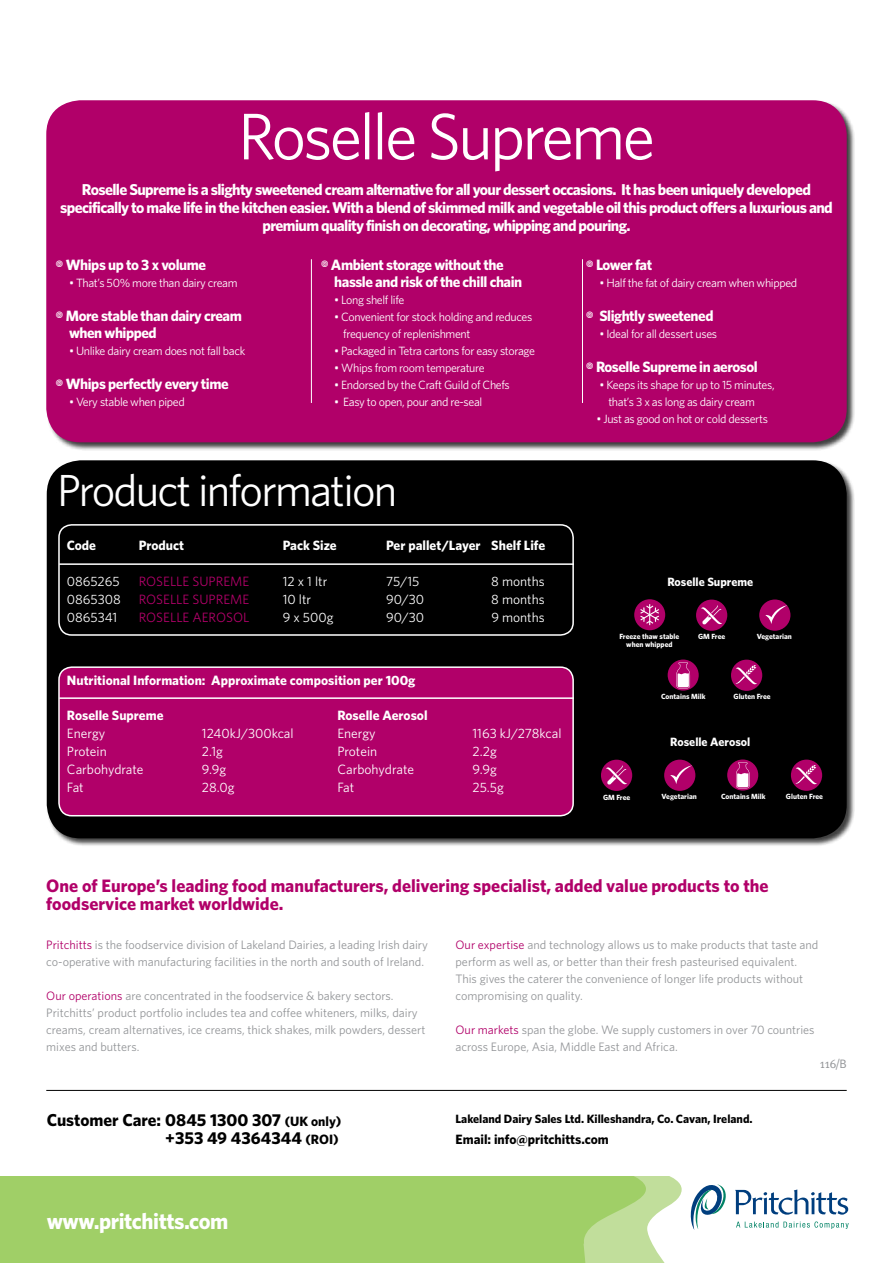
<style>
.page{position:relative;width:893px;height:1263px;background:#fff}
.page>*{position:absolute;margin:0;border:0;box-sizing:border-box;transform-origin:0 0}
.t1{font:66px "Whitney";letter-spacing:-.04em;color:#fff}
.t2{font:45px "Whitney";letter-spacing:-.04em;color:#fff}
.t3{font:700 22.5px "Whitney";letter-spacing:-.02em;color:#fff}
.t4{font:700 18px/18px "Whitney";color:#b10069}
.t5{font:700 17.25px/18px "Whitney";color:#000;text-align:right}
.t6{font:700 15.75px/18px "Whitney";letter-spacing:-.04em;color:#fff;text-align:center}
.t7{font:700 15px/17px "Whitney";letter-spacing:-.03em;color:#fff}
.t8{font:13.5px "Whitney";color:#fff}
.t9{font:700 13.5px "Whitney";color:#fff}
.t10{font:13.5px "Whitney";color:#b10069}
.t11{font:700 13.5px "Whitney";color:#000}
.t12{font:12.15px/17px "Whitney";color:#939598}
.t13{font:12.15px "Meta";color:#939598}
.t14{font:12px/17px "Whitney";letter-spacing:-.03em;color:#fff}
.t15{font:700 12px "Whitney";color:#000}
.t16{font:700 12px "Whitney";color:#fff}
.t17{font:700 7.5px/7.5px "Whitney";color:#fff;text-align:center}
.s1{color:#b10069}
.s2{font-size:13.5px}
</style>
<div class="page">
<hr style="left:46px;top:1090px;width:801px;height:1px;background:#000">
<div style="left:46px;top:100px;width:809px;height:351px;background:#000;opacity:.75"></div>
<div style="left:46px;top:100px;width:801px;height:342px;background:#b10069;border-radius:34px"></div>
<hr style="left:311px;top:259px;width:1px;height:144px;background:#fff">
<hr style="left:582px;top:259px;width:1px;height:144px;background:#fff">
<div style="left:46px;top:460px;width:809px;height:387px;background:#000;opacity:.75"></div>
<div style="left:47px;top:460px;width:800px;height:378px;background:#000;border-radius:34px"></div>
<div style="left:58px;top:524px;width:516px;height:112px;border:2px solid #fff;border-radius:13px"></div>
<div style="left:59px;top:667px;width:514px;height:149px;background:#b10069;border-radius:13px"></div>
<div style="left:58px;top:666px;width:516px;height:150px;border:2px solid #fff;border-radius:13px"></div>
<hr style="left:59px;top:563px;width:515px;height:2px;background:#fff">
<hr style="left:59px;top:697px;width:515px;height:2px;background:#fff">
<div style="left:696px;top:600px;width:31px;height:31px;background:#b10069;border-radius:50%"></div>
<svg style="left:701px;top:605px;width:21px;height:20px"></svg>
<div style="left:759px;top:599px;width:31px;height:32px;background:#b10069;border-radius:50%"></div>
<svg style="left:765px;top:605px;width:22px;height:19px"></svg>
<div style="left:668px;top:659px;width:31px;height:32px;background:#b10069;border-radius:50%"></div>
<svg style="left:676px;top:662px;width:14px;height:26px"></svg>
<div style="left:731px;top:660px;width:31px;height:31px;background:#b10069;border-radius:50%"></div>
<svg style="left:735px;top:665px;width:22px;height:20px"></svg>
<div style="left:634px;top:599px;width:31px;height:31px;background:#b10069;border-radius:50%"></div>
<svg style="left:640px;top:604px;width:19px;height:21px"></svg>
<div style="left:601px;top:760px;width:31px;height:31px;background:#b10069;border-radius:50%"></div>
<svg style="left:606px;top:765px;width:21px;height:20px"></svg>
<div style="left:664px;top:760px;width:31px;height:31px;background:#b10069;border-radius:50%"></div>
<svg style="left:670px;top:765px;width:22px;height:19px"></svg>
<div style="left:727px;top:759px;width:31px;height:31px;background:#b10069;border-radius:50%"></div>
<svg style="left:736px;top:762px;width:14px;height:26px"></svg>
<div style="left:791px;top:760px;width:31px;height:31px;background:#b10069;border-radius:50%"></div>
<svg style="left:795px;top:764px;width:22px;height:21px"></svg>
<svg style="left:0;top:1177px;width:682px;height:86px;background:#a5d16f"></svg>
<svg style="left:735px;top:1189px;width:113px;height:25px"></svg>
<svg style="left:690px;top:1184px;width:36px;height:46px"></svg>
<svg style="left:736px;top:1221px;width:113px;height:8px"></svg>
<h1 class="t1" style="left:238px;top:97px;width:419px">Roselle Supreme</h1>
<p class="t6" style="left:60px;top:180px;width:774px">Roselle Supreme is a slighty sweetened cream alternative for all your dessert occasions. It has been uniquely developed specifically to make life in the kitchen easier. With a blend of skimmed milk and vegetable oil this product offers a luxurious and premium quality finish on decorating, whipping and pouring.</p>
<p class="t7" style="left:66px;top:256px;width:142px">Whips up to 3 x volume</p>
<p class="t14" style="left:69px;top:274px;width:170px">• That’s 50% more than dairy cream</p>
<p class="t7" style="left:66px;top:307px;width:178px">More stable than dairy cream when whipped</p>
<p class="t14" style="left:69px;top:342px;width:178px">• Unlike dairy cream does not fall back</p>
<p class="t7" style="left:66px;top:375px;width:164px">Whips perfectly every time</p>
<p class="t14" style="left:69px;top:394px;width:117px">• Very stable when piped</p>
<p class="t7" style="left:331px;top:256px;width:193px">Ambient storage without the hassle and risk of the chill chain</p>
<p class="t14" style="left:334px;top:291px;width:72px">• Long shelf life</p>
<p class="t14" style="left:343px;top:308px;width:191px;text-indent:-9px">• Convenient for stock holding and reduces frequency of replenishment</p>
<p class="t14" style="left:334px;top:342px;width:202px">• Packaged in Tetra cartons for easy storage</p>
<p class="t14" style="left:334px;top:359px;width:152px">• Whips from room temperature</p>
<p class="t14" style="left:334px;top:376px;width:177px">• Endorsed by the Craft Guild of Chefs</p>
<p class="t14" style="left:334px;top:393px;width:150px">• Easy to open, pour and re-seal</p>
<h2 class="t2" style="left:57px;top:464px;width:342px">Product information</h2>
<p class="t9" style="left:67px;top:537px;width:31px">Code</p>
<p class="t9" style="left:139px;top:537px;width:47px">Product</p>
<p class="t9" style="left:283px;top:537px;width:55px">Pack Size</p>
<p class="t9" style="left:386px;top:537px;width:160px">Per pallet/Layer Shelf Life</p>
<p class="t8" style="left:67px;top:574px;width:54px">0865265</p>
<p class="t10" style="left:139px;top:574px;width:32px">roselle</p>
<p class="t10" style="left:192px;top:574px;width:56px">supreme</p>
<p class="t8" style="left:283px;top:574px;width:46px">12 x 1 ltr</p>
<p class="t8" style="left:386px;top:574px;width:35px">75/15</p>
<p class="t8" style="left:491px;top:574px;width:55px">8 months</p>
<p class="t8" style="left:67px;top:592px;width:55px">0865308</p>
<p class="t10" style="left:139px;top:592px;width:32px">roselle</p>
<p class="t10" style="left:192px;top:592px;width:56px">supreme</p>
<p class="t8" style="left:283px;top:592px;width:30px">10 ltr</p>
<p class="t8" style="left:386px;top:592px;width:39px">90/30</p>
<p class="t8" style="left:491px;top:592px;width:55px">8 months</p>
<p class="t8" style="left:67px;top:610px;width:52px">0865341</p>
<p class="t10" style="left:139px;top:610px;width:8px">roselle</p>
<p class="t10" style="left:192px;top:610px;width:9px">aerosol</p>
<p class="t8" style="left:283px;top:610px;width:52px">9 x 500g</p>
<p class="t8" style="left:386px;top:610px;width:39px">90/30</p>
<p class="t8" style="left:491px;top:610px;width:55px">9 months</p>
<p class="t9" style="left:67px;top:672px;width:350px">Nutritional Information: Approximate composition per 100g</p>
<p class="t9" style="left:67px;top:707px;width:98px">Roselle Supreme</p>
<p class="t8" style="left:67px;top:725px;width:40px">Energy</p>
<p class="t8" style="left:202px;top:725px;width:93px">1240kJ/300kcal</p>
<p class="t8" style="left:67px;top:743px;width:41px">Protein</p>
<p class="t8" style="left:202px;top:743px;width:23px">2.1g</p>
<p class="t8" style="left:67px;top:761px;width:78px">Carbohydrate</p>
<p class="t8" style="left:202px;top:761px;width:26px">9.9g</p>
<p class="t8" style="left:67px;top:779px;width:18px">Fat</p>
<p class="t8" style="left:202px;top:779px;width:34px">28.0g</p>
<p class="t9" style="left:337px;top:707px;width:92px">Roselle Aerosol</p>
<p class="t8" style="left:337px;top:725px;width:40px">Energy</p>
<p class="t8" style="left:472px;top:725px;width:91px">1163 kJ/278kcal</p>
<p class="t8" style="left:337px;top:743px;width:41px">Protein</p>
<p class="t8" style="left:472px;top:743px;width:26px">2.2g</p>
<p class="t8" style="left:337px;top:761px;width:78px">Carbohydrate</p>
<p class="t8" style="left:472px;top:761px;width:26px">9.9g</p>
<p class="t8" style="left:337px;top:779px;width:18px">Fat</p>
<p class="t8" style="left:472px;top:779px;width:33px">25.5g</p>
<p class="t7" style="left:596px;top:256px;width:58px">Lower fat</p>
<p class="t14" style="left:599px;top:274px;width:199px">• Half the fat of dairy cream when whipped</p>
<p class="t7" style="left:599px;top:307px;width:116px">Slightly sweetened</p>
<p class="t14" style="left:599px;top:325px;width:119px">• Ideal for all dessert uses</p>
<p class="t7" style="left:596px;top:358px;width:163px">Roselle Supreme in aerosol</p>
<p class="t14" style="left:608px;top:377px;width:168px;text-indent:-9px">• Keeps its shape for up to 15 minutes, that’s 3 x as long as dairy cream</p>
<p class="t14" style="left:596px;top:411px;width:173px">• Just as good on hot or cold desserts</p>
<p class="t16" style="left:667px;top:575px;width:87px">Roselle Supreme</p>
<p class="t17" style="left:619px;top:633px;width:61px">Freeze thaw stable when whipped</p>
<p class="t17" style="left:698px;top:633px;width:29px">GM Free</p>
<p class="t17" style="left:757px;top:632px;width:37px">Vegetarian</p>
<p class="t17" style="left:661px;top:692px;width:46px">Contains Milk</p>
<p class="t17" style="left:733px;top:692px;width:39px">Gluten Free</p>
<p class="t16" style="left:670px;top:734px;width:82px">Roselle Aerosol</p>
<p class="t17" style="left:603px;top:793px;width:29px">GM Free</p>
<p class="t17" style="left:662px;top:792px;width:37px">Vegetarian</p>
<p class="t17" style="left:721px;top:792px;width:46px">Contains Milk</p>
<p class="t17" style="left:786px;top:792px;width:39px">Gluten Free</p>
<h3 class="t4" style="left:46px;top:876px;width:724px">One of Europe’s leading food manufacturers, delivering specialist, added value products to the foodservice market worldwide.</h3>
<p class="t12" style="left:46px;top:936px;width:383px"><span class="s1">Pritchitts</span> is the foodservice division of Lakeland Dairies, a leading Irish dairy co-operative with manufacturing facilities in the north and south of Ireland.</p>
<p class="t12" style="left:46px;top:987px;width:381px"><span class="s1">Our operations</span> are concentrated in the foodservice &amp; bakery sectors.<br>Pritchitts’ product portfolio includes tea and coffee whiteners, milks, dairy creams, cream alternatives, ice creams, thick shakes, milk powders, dessert mixes and butters.</p>
<h3 class="t5" style="left:47px;top:1111px;width:296px">Customer Care: 0845 1300 307 <span class="s2">(UK only) </span>+353 49 4364344 <span class="s2">(ROI)</span></h3>
<h3 class="t3" style="left:47px;top:1208px;width:183px">www.pritchitts.com</h3>
<p class="t12" style="left:455px;top:936px;width:364px"><span class="s1">Our expertise</span> and technology allows us to make products that taste and perform as well as, or better than their fresh pasteurised equivalent.<br>This gives the caterer the convenience of longer life products without compromising on quality.</p>
<p class="t12" style="left:455px;top:1021px;width:361px"><span class="s1">Our markets</span> span the globe. We supply customers in over 70 countries across Europe, Asia, Middle East and Africa.</p>
<p class="t15" style="left:455px;top:1111px;width:299px">Lakeland Dairy Sales Ltd. Killeshandra, Co. Cavan, Ireland.</p>
<p class="t11" style="left:455px;top:1131px;width:155px">Email: info@pritchitts.com</p>
<p class="t13" style="left:820px;top:1057px;width:28px">116/B</p>
</div>
